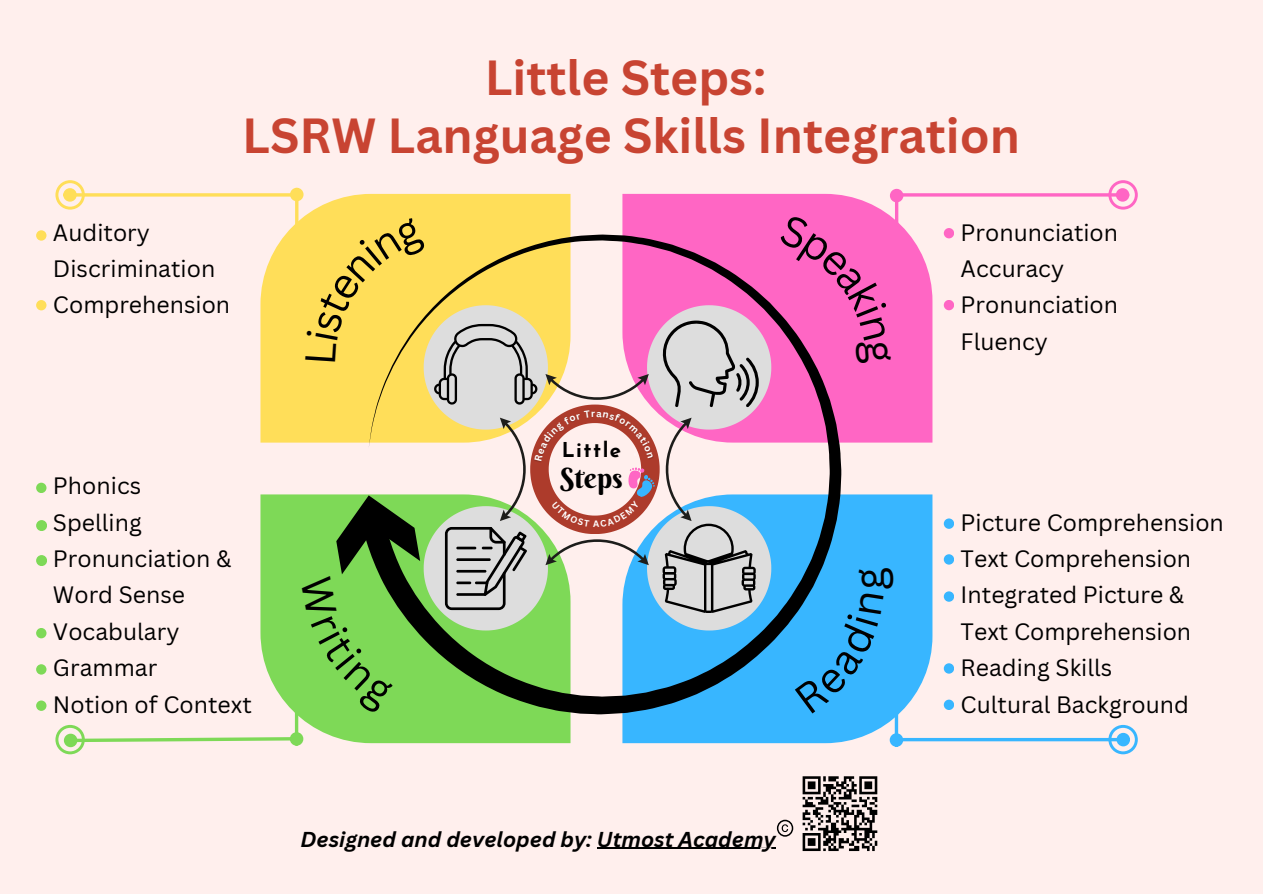
<style>
.page{position:relative;width:1263px;height:894px;background:#fff}
.page>*{position:absolute;margin:0;border:0;box-sizing:border-box;transform-origin:0 0}
.t1{font:700 48px "Canva Sans";color:#c84432}
.t2{font:28.05px "Berkshire Swash";color:#000}
.t3{font:23.1px/36.3px "Canva Sans";color:#000}
.t4{font:italic 700 21px "Canva Sans";color:#000}
.t5{font:700 20.4px "Josefin Sans";letter-spacing:.075em;color:#000}
</style>
<div class="page">
<div style="left:0;top:0;width:1263px;height:893px;background:#ffefed"></div>
<svg style="left:802px;top:776px;width:76px;height:76px"></svg>
<svg style="left:622px;top:194px;width:310px;height:248px;background:#ff75c8"></svg>
<svg style="left:260px;top:494px;width:310px;height:249px;background:#8cdb67"></svg>
<svg style="left:622px;top:494px;width:310px;height:249px;background:#4cbbfd"></svg>
<svg style="left:260px;top:194px;width:310px;height:248px;background:#ffe070"></svg>
<svg style="left:771px;top:234px;width:70px;height:480px"></svg>
<div style="left:36px;top:230px;width:11px;height:10px;background:#ffde59;border-radius:50%"></div>
<div style="left:36px;top:300px;width:11px;height:10px;background:#ffde59;border-radius:50%"></div>
<hr style="left:295px;top:200px;width:3px;height:57px;background:#ffde59">
<div style="left:292px;top:189px;width:10px;height:10px;background:#ffde59;border-radius:50%"></div>
<div style="left:290px;top:188px;width:14px;height:13px;border:3px solid #ffde59;border-radius:50%"></div>
<hr style="left:76px;top:193px;width:221px;height:3px;background:#ffde59">
<svg style="left:56px;top:180px;width:29px;height:29px"></svg>
<div style="left:944px;top:228px;width:10px;height:10px;background:#ff66c4;border-radius:50%"></div>
<div style="left:944px;top:300px;width:10px;height:10px;background:#ff66c4;border-radius:50%"></div>
<hr style="left:895px;top:201px;width:3px;height:57px;background:#ff66c4">
<div style="left:892px;top:190px;width:10px;height:11px;background:#ff66c4;border-radius:50%"></div>
<div style="left:890px;top:189px;width:13px;height:13px;border:3px solid #ff66c4;border-radius:50%"></div>
<hr style="left:896px;top:193px;width:221px;height:3px;background:#ff66c4">
<svg style="left:1108px;top:180px;width:30px;height:29px"></svg>
<hr style="left:295px;top:676px;width:3px;height:56px;background:#7ed957">
<div style="left:290px;top:732px;width:13px;height:13px;border:3px solid #7ed957;border-radius:50%"></div>
<svg style="left:55px;top:724px;width:246px;height:30px"></svg>
<div style="left:944px;top:518px;width:10px;height:10px;background:#38b6ff;border-radius:50%"></div>
<div style="left:944px;top:554px;width:10px;height:10px;background:#38b6ff;border-radius:50%"></div>
<div style="left:944px;top:591px;width:10px;height:10px;background:#38b6ff;border-radius:50%"></div>
<div style="left:944px;top:663px;width:10px;height:10px;background:#38b6ff;border-radius:50%"></div>
<div style="left:944px;top:699px;width:10px;height:10px;background:#38b6ff;border-radius:50%"></div>
<hr style="left:895px;top:677px;width:3px;height:57px;background:#38b6ff">
<div style="left:891px;top:734px;width:10px;height:10px;background:#38b6ff;border-radius:50%"></div>
<div style="left:890px;top:733px;width:13px;height:13px;border:3px solid #38b6ff;border-radius:50%"></div>
<svg style="left:899px;top:737px;width:209px;height:4px"></svg>
<svg style="left:1108px;top:724px;width:30px;height:30px"></svg>
<div style="left:36px;top:482px;width:11px;height:11px;background:#7ed957;border-radius:50%"></div>
<div style="left:36px;top:664px;width:11px;height:10px;background:#7ed957;border-radius:50%"></div>
<div style="left:36px;top:520px;width:11px;height:11px;background:#7ed957;border-radius:50%"></div>
<div style="left:36px;top:555px;width:11px;height:11px;background:#7ed957;border-radius:50%"></div>
<div style="left:36px;top:627px;width:11px;height:11px;background:#7ed957;border-radius:50%"></div>
<div style="left:36px;top:700px;width:11px;height:10px;background:#7ed957;border-radius:50%"></div>
<hr style="left:597px;top:847px;width:179px;height:1px;background:#000">
<svg style="left:777px;top:819px;width:16px;height:17px"></svg>
<div style="left:794px;top:567px;width:99px;height:146px;background:#38b6ff"></div>
<svg style="left:301px;top:217px;width:470px;height:497px"></svg>
<div style="left:779px;top:214px;width:113px;height:150px;background:#ff66c4"></div>
<p class="t1" style="left:485px;top:44px;width:283px">Little Steps:</p>
<p class="t1" style="left:242px;top:101px;width:779px">LSRW Language Skills Integration</p>
<p class="t3" style="left:53px;top:213px;width:164px">Auditory<br>Discrimination</p>
<p class="t3" style="left:53px;top:286px;width:179px">Comprehension</p>
<p class="t3" style="left:961px;top:213px;width:159px">Pronunciation<br>Accuracy</p>
<p class="t3" style="left:961px;top:286px;width:159px">Pronunciation<br>Fluency</p>
<p class="t5" style="left:562px;top:442px;width:61px">Little</p>
<p class="t3" style="left:53px;top:467px;width:90px">Phonics</p>
<p class="t3" style="left:53px;top:503px;width:90px">Spelling</p>
<p class="t3" style="left:53px;top:540px;width:180px">Pronunciation &amp;<br>Word Sense</p>
<p class="t3" style="left:53px;top:612px;width:128px">Vocabulary</p>
<p class="t3" style="left:53px;top:649px;width:106px">Grammar</p>
<p class="t3" style="left:53px;top:685px;width:200px">Notion of Context</p>
<p class="t2" style="left:560px;top:460px;width:64px">Steps</p>
<p class="t4" style="left:301px;top:824px;width:477px">Designed and developed by: Utmost Academy</p>
<p class="t3" style="left:961px;top:503px;width:265px">Picture Comprehension</p>
<p class="t3" style="left:961px;top:540px;width:232px">Text Comprehension</p>
<p class="t3" style="left:961px;top:576px;width:232px">Integrated Picture &amp;<br>Text Comprehension</p>
<p class="t3" style="left:961px;top:649px;width:153px">Reading Skills</p>
<p class="t3" style="left:961px;top:685px;width:230px">Cultural Background</p>
</div>
